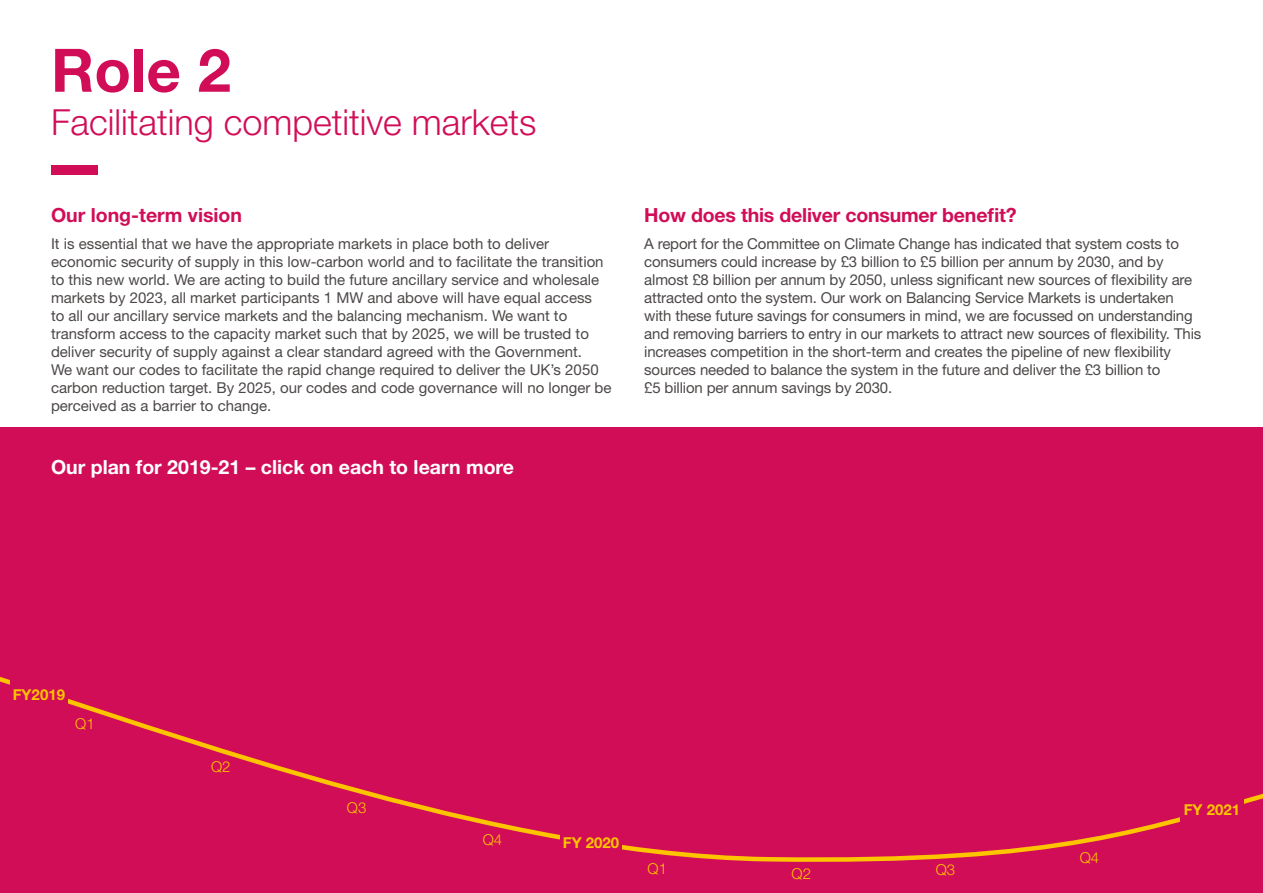
<style>
.page{position:relative;width:1263px;height:893px;background:#fff}
.page>*{position:absolute;margin:0;border:0;box-sizing:border-box;transform-origin:0 0}
.t1{font:700 60px "Helvetica Neue LT Std";color:#d10d57}
.t2{font:300 36px "Helvetica Neue LT Std";color:#d10d57}
.t3{font:700 19.5px "Helvetica Neue LT Std";letter-spacing:-.01em;color:#d10d57}
.t4{font:700 19.5px "Helvetica Neue LT Std";color:#fff}
.t5{font:15px/18px "Helvetica Neue LT Std";color:#4c4847}
.t6{font:700 15px "Helvetica Neue LT Std";color:#fdc400}
.t7{font:300 15px "Helvetica Neue LT Std";color:#fdc400}
</style>
<div class="page">
<div style="left:0;top:427px;width:1263px;height:466px;background:#d10d57"></div>
<svg style="left:0;top:676px;width:1263px;height:186px"></svg>
<div style="left:10px;top:678px;width:58px;height:33px;background:#d10d57"></div>
<div style="left:560px;top:821px;width:62px;height:43px;background:#d10d57"></div>
<div style="left:1180px;top:789px;width:64px;height:42px;background:#d10d57"></div>
<div style="left:51px;top:166px;width:47px;height:9px;background:#d10d57"></div>
<h1 class="t1" style="left:51px;top:33px;width:181px">Role 2</h1>
<h2 class="t2" style="left:51px;top:100px;width:487px">Facilitating competitive markets</h2>
<h3 class="t3" style="left:51px;top:203px;width:192px">Our long-term vision</h3>
<p class="t5" style="left:51px;top:234px;width:562px">It is essential that we have the appropriate markets in place both to deliver economic security of supply in this low-carbon world and to facilitate the transition to this new world. We are acting to build the future ancillary service and wholesale markets by 2023, all market participants 1 MW and above will have equal access<br>to all our ancillary service markets and the balancing mechanism. We want to transform access to the capacity market such that by 2025, we will be trusted to deliver security of supply against a clear standard agreed with the Government.<br>We want our codes to facilitate the rapid change required to deliver the UK’s 2050 carbon reduction target. By 2025, our codes and code governance will no longer be perceived as a barrier to change.</p>
<h3 class="t4" style="left:51px;top:455px;width:464px">Our plan for 2019-21 – click on each to learn more</h3>
<h3 class="t3" style="left:644px;top:203px;width:374px">How does this deliver consumer benefit?</h3>
<p class="t5" style="left:644px;top:234px;width:559px">A report for the Committee on Climate Change has indicated that system costs to consumers could increase by £3 billion to £5 billion per annum by 2030, and by almost £8 billion per annum by 2050, unless significant new sources of flexibility are attracted onto the system. Our work on Balancing Service Markets is undertaken with these future savings for consumers in mind, we are focussed on understanding and removing barriers to entry in our markets to attract new sources of flexibility. This increases competition in the short-term and creates the pipeline of new flexibility sources needed to balance the system in the future and deliver the £3 billion to<br>£5 billion per annum savings by 2030.</p>
<p class="t6" style="left:13px;top:686px;width:54px">FY2019</p>
<p class="t7" style="left:75px;top:714px;width:21px">Q1</p>
<p class="t7" style="left:211px;top:758px;width:21px">Q2</p>
<p class="t7" style="left:347px;top:798px;width:21px">Q3</p>
<p class="t7" style="left:483px;top:830px;width:21px">Q4</p>
<p class="t6" style="left:563px;top:833px;width:58px">FY 2020</p>
<p class="t7" style="left:647px;top:859px;width:21px">Q1</p>
<p class="t7" style="left:792px;top:864px;width:21px">Q2</p>
<p class="t7" style="left:936px;top:860px;width:21px">Q3</p>
<p class="t7" style="left:1080px;top:848px;width:21px">Q4</p>
<p class="t6" style="left:1184px;top:801px;width:58px">FY 2021</p>
</div>
